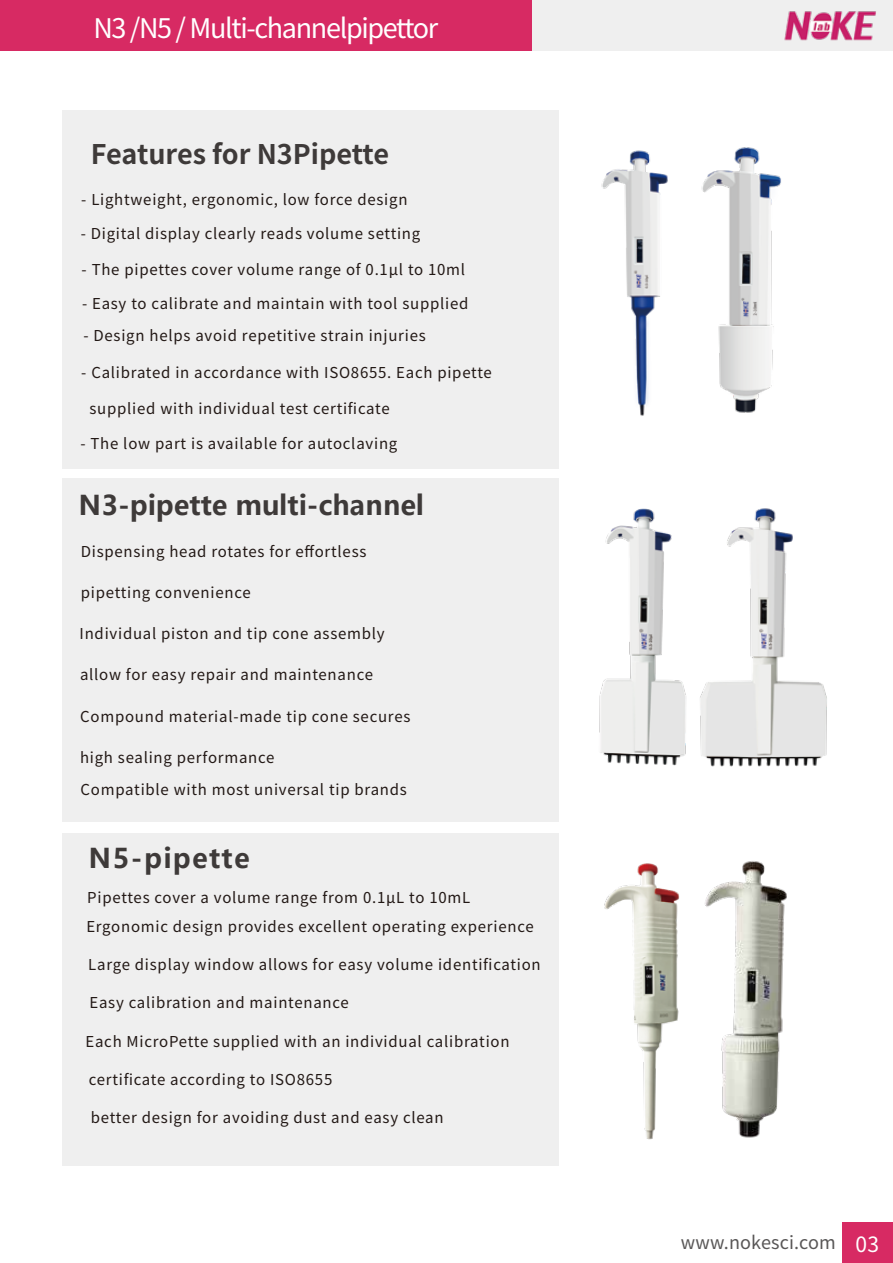
<style>
.page{position:relative;width:893px;height:1263px;background:#fff}
.page>*{position:absolute;margin:0;border:0;box-sizing:border-box;transform-origin:0 0}
.t1{font:27px "Source Han Sans CN";letter-spacing:-.05em;color:#fff}
.t2{font:700 27px "Microsoft Ya Hei";color:#3e3a39}
.t3{font:700 27px "Source Han Sans CN";color:#3e3a39}
.t4{font:700 27px "Microsoft Ya Hei";letter-spacing:.05em;color:#3e3a39}
.t5{font:18px "Source Han Sans CN";letter-spacing:.01em;color:#595757}
.t6{font:15px/32.2px "Source Han Sans CN";letter-spacing:.05em;color:#221815}
.s1{font-size:21px;color:#fff}
</style>
<div class="page">
<div style="left:63px;top:111px;width:496px;height:358px;background:#efefef"></div>
<div style="left:63px;top:478px;width:496px;height:344px;background:#efefef"></div>
<div style="left:63px;top:833px;width:496px;height:332px;background:#efefef"></div>
<img style="left:601px;top:150px;width:67px;height:266px">
<img style="left:701px;top:147px;width:80px;height:266px">
<img style="left:599px;top:508px;width:87px;height:258px">
<img style="left:700px;top:508px;width:127px;height:259px">
<img style="left:604px;top:863px;width:76px;height:277px">
<img style="left:705px;top:861px;width:82px;height:277px">
<div style="left:529px;top:1px;width:364px;height:50px;background:#efefef"></div>
<div style="left:0;top:1px;width:532px;height:50px;background:#d72a63"></div>
<img style="left:784px;top:11px;width:92px;height:30px">
<div style="left:842px;top:1222px;width:51px;height:41px;background:#d72a63"></div>
<h1 class="t1" style="left:93px;top:12px;width:346px">N3 /N5 / Multi-channelpipettor</h1>
<h1 class="t3" style="left:91px;top:139px;width:300px">Features for N3Pipette</h1>
<p class="t6" style="left:81px;top:183px;width:328px">- Lightweight, ergonomic, low force design</p>
<p class="t6" style="left:81px;top:218px;width:341px">- Digital display clearly reads volume setting</p>
<p class="t6" style="left:82px;top:254px;width:385px">- The pipettes cover volume range of 0.1μl to 10ml</p>
<p class="t6" style="left:82px;top:288px;width:388px">- Easy to calibrate and maintain with tool supplied</p>
<p class="t6" style="left:83px;top:320px;width:344px">- Design helps avoid repetitive strain injuries</p>
<p class="t6" style="left:81px;top:356px;width:412px">- Calibrated in accordance with ISO8655. Each pipette</p>
<p class="t6" style="left:90px;top:392px;width:302px">supplied with individual test certificate</p>
<p class="t6" style="left:80px;top:428px;width:318px">- The low part is available for autoclaving</p>
<h1 class="t2" style="left:79px;top:486px;width:347px">N3-pipette multi-channel</h1>
<p class="t6" style="left:81px;top:535px;width:287px">Dispensing head rotates for effortless</p>
<p class="t6" style="left:81px;top:577px;width:171px">pipetting convenience</p>
<p class="t6" style="left:80px;top:618px;width:307px">Individual piston and tip cone assembly</p>
<p class="t6" style="left:80px;top:659px;width:294px">allow for easy repair and maintenance</p>
<p class="t6" style="left:80px;top:700px;width:332px">Compound material-made tip cone secures</p>
<p class="t6" style="left:80px;top:741px;width:328px">high sealing performance<br>Compatible with most universal tip brands</p>
<h1 class="t4" style="left:89px;top:839px;width:163px">N5-pipette</h1>
<p class="t6" style="left:86px;top:883px;width:449px;line-height:29.2px">Pipettes cover a volume range from 0.1μL to 10mL<br>Ergonomic design provides excellent operating experience</p>
<p class="t6" style="left:88px;top:949px;width:454px">Large display window allows for easy volume identification</p>
<p class="t6" style="left:89px;top:987px;width:261px">Easy calibration and maintenance</p>
<p class="t6" style="left:86px;top:1025px;width:426px">Each MicroPette supplied with an individual calibration</p>
<p class="t6" style="left:89px;top:1063px;width:245px">certificate according to ISO8655</p>
<p class="t6" style="left:91px;top:1102px;width:354px">better design for avoiding dust and easy clean</p>
<p class="t5" style="left:681px;top:1232px;width:200px">www.nokesci.com <span class="s1">03</span></p>
</div>
